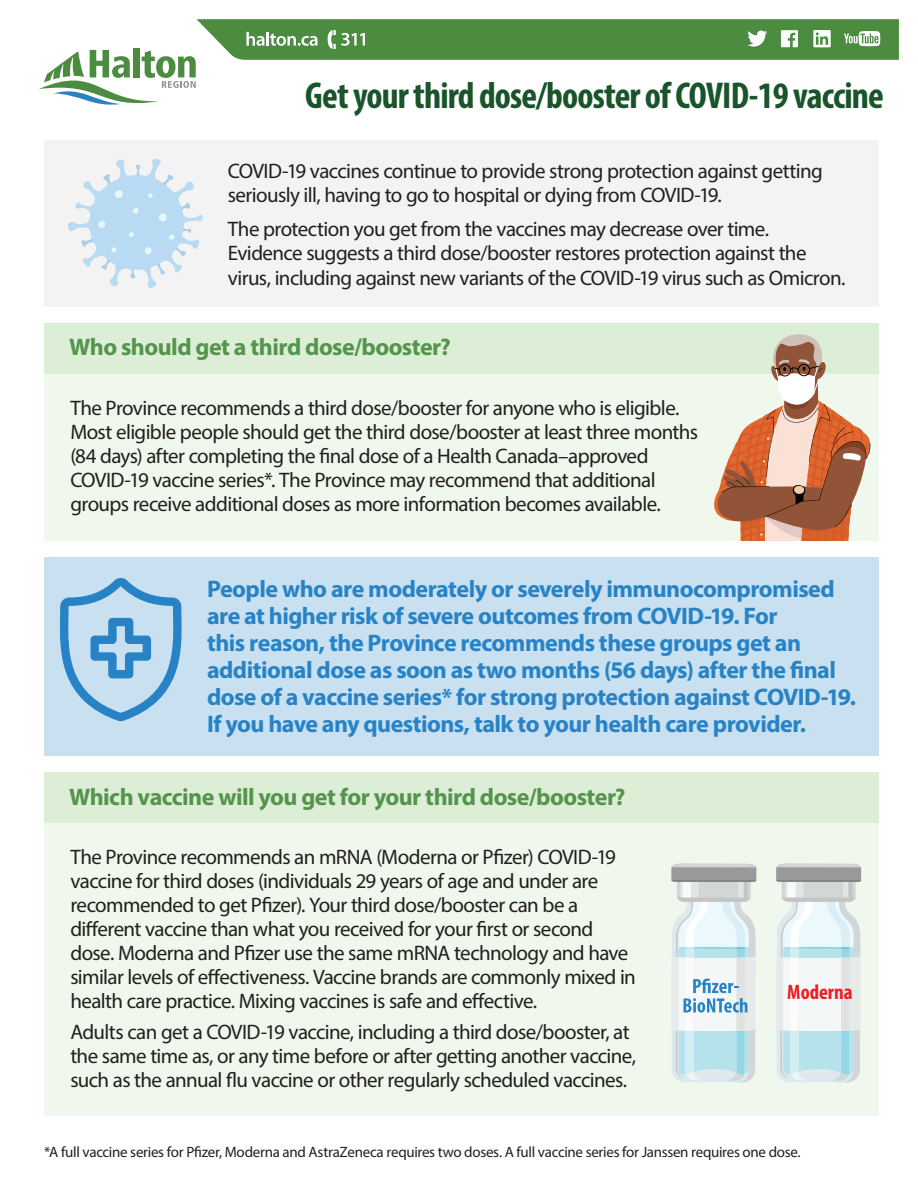
<style>
.page{position:relative;width:918px;height:1188px;background:#fff}
.page>*{position:absolute;margin:0;border:0;box-sizing:border-box;transform-origin:0 0}
.t1{font:37.5px "Myriad Variable Concept";letter-spacing:-.02em;color:#19542a}
.t2{font:700 24px/27px "Myriad Pro";letter-spacing:-.025em;color:#2783c5}
.t3{font:700 24px "Myriad Pro";letter-spacing:-.025em;color:#54944d}
.t4{font:21px/24px "Myriad Pro";letter-spacing:-.03em;color:#231f20}
.t5{font:700 condensed 21px "Myriad Pro";color:#ed1f25}
.t6{font:15px "Myriad Pro";letter-spacing:-.02em;color:#231f20}
</style>
<div class="page">
<svg style="left:39px;top:19px;width:860px;height:86px"></svg>
<div style="left:44px;top:772px;width:835px;height:51px;background:#ddeed6"></div>
<div style="left:44px;top:823px;width:835px;height:292px;background:#f0f7ed"></div>
<svg style="left:671px;top:864px;width:85px;height:219px"></svg>
<svg style="left:776px;top:864px;width:85px;height:219px"></svg>
<div style="left:44px;top:557px;width:835px;height:199px;background:#c9e0f0"></div>
<svg style="left:60px;top:578px;width:122px;height:143px"></svg>
<div style="left:44px;top:140px;width:835px;height:167px;background:#f3f3f3"></div>
<svg style="left:68px;top:159px;width:135px;height:129px"></svg>
<div style="left:44px;top:323px;width:835px;height:51px;background:#ddeed6"></div>
<div style="left:44px;top:374px;width:835px;height:167px;background:#f0f7ed"></div>
<svg style="left:714px;top:334px;width:157px;height:207px"></svg>
<h1 class="t1" style="left:305px;top:73px;width:580px">Get your third dose/booster of COVID-19 vaccine</h1>
<p class="t4" style="left:228px;top:159px;width:597px">COVID-19 vaccines continue to provide strong protection against getting seriously ill, having to go to hospital or dying from COVID-19.</p>
<p class="t4" style="left:228px;top:216px;width:619px;line-height:24.8px">The protection you get from the vaccines may decrease over time.<br>Evidence suggests a third dose/booster restores protection against the virus, including against new variants of the COVID-19 virus such as Omicron.</p>
<p class="t3" style="left:69px;top:331px;width:383px">Who should get a third dose/booster?</p>
<p class="t4" style="left:70px;top:395px;width:629px">The Province recommends a third dose/booster for anyone who is eligible.<br>Most eligible people should get the third dose/booster at least three months (84 days) after completing the final dose of a Health Canada–approved COVID-19 vaccine series*. The Province may recommend that additional groups receive additional doses as more information becomes available.</p>
<p class="t2" style="left:207px;top:574px;width:651px">People who are moderately or severely immunocompromised are at higher risk of severe outcomes from COVID-19. For<br>this reason, the Province recommends these groups get an additional dose as soon as two months (56 days) after the final dose of a vaccine series* for strong protection against COVID-19.<br>If you have any questions, talk to your health care provider.</p>
<p class="t3" style="left:69px;top:782px;width:558px">Which vaccine will you get for your third dose/booster?</p>
<p class="t4" style="left:70px;top:844px;width:567px">The Province recommends an mRNA (Moderna or Pfizer) COVID-19 vaccine for third doses (individuals 29 years of age and under are recommended to get Pfizer). Your third dose/booster can be a different vaccine than what you received for your first or second dose. Moderna and Pfizer use the same mRNA technology and have similar levels of effectiveness. Vaccine brands are commonly mixed in health care practice. Mixing vaccines is safe and effective.</p>
<p class="t4" style="left:70px;top:1020px;width:567px">Adults can get a COVID-19 vaccine, including a third dose/booster, at the same time as, or any time before or after getting another vaccine, such as the annual flu vaccine or other regularly scheduled vaccines.</p>
<p class="t5" style="left:787px;top:979px;width:67px">Moderna</p>
<p class="t6" style="left:44px;top:1143px;width:758px">*A full vaccine series for Pfizer, Moderna and AstraZeneca requires two doses. A full vaccine series for Janssen requires one dose.</p>
</div>
